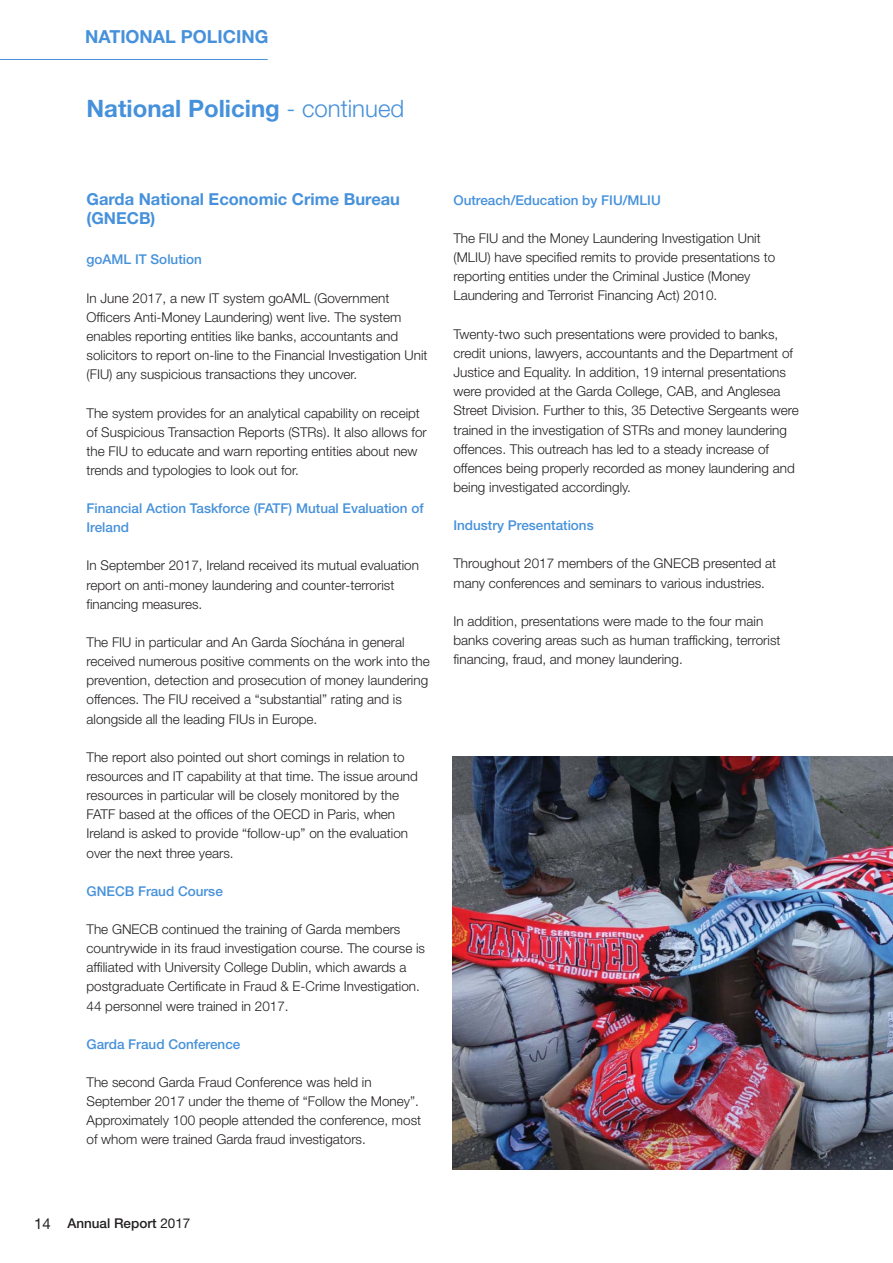
<style>
.page{position:relative;width:893px;height:1263px;background:#fff}
.page>*{position:absolute;margin:0;border:0;box-sizing:border-box;transform-origin:0 0}
.t1{font:700 24px "Helvetica Neue";color:#4691db}
.t2{font:700 18px "Helvetica Neue";color:#4691db}
.t3{font:700 16.5px/19.8px "Helvetica Neue";color:#4691db}
.t4{font:300 13.5px/19.2px "Helvetica Neue";color:#231f20}
.t5{font:500 13.5px/18.9px "Helvetica Neue";color:#4691db}
.t6{font:500 13.5px "Helvetica Neue";color:#231f20}
.s1{font-weight:300}
.s2{font-weight:400;font-size:15px}
.s3{font-weight:400}
</style>
<div class="page">
<hr style="left:0;top:59px;width:268px;height:1px;background:#4691db">
<img style="left:453px;top:756px;width:439px;height:413px">
<h2 class="t2" style="left:85px;top:30px;width:185px">NATIONAL POLICING</h2>
<h1 class="t1" style="left:87px;top:100px;width:319px">National Policing <span class="s1">- continued</span></h1>
<p class="t3" style="left:87px;top:190px;width:315px">Garda National Economic Crime Bureau (GNECB)</p>
<p class="t5" style="left:87px;top:251px;width:117px">goAML IT Solution</p>
<p class="t4" style="left:87px;top:290px;width:343px">In June 2017, a new IT system goAML (Government Officers Anti-Money Laundering) went live. The system enables reporting entities like banks, accountants and solicitors to report on-line to the Financial Investigation Unit (FIU) any suspicious transactions they uncover.</p>
<p class="t4" style="left:87px;top:404px;width:342px">The system provides for an analytical capability on receipt of Suspicious Transaction Reports (STRs). It also allows for the FIU to educate and warn reporting entities about new trends and typologies to look out for.</p>
<p class="t5" style="left:87px;top:500px;width:339px">Financial Action Taskforce (FATF) Mutual Evaluation of<br>Ireland</p>
<p class="t4" style="left:87px;top:557px;width:334px">In September 2017, Ireland received its mutual evaluation report on anti-money laundering and counter-terrorist financing measures.</p>
<p class="t4" style="left:87px;top:634px;width:345px">The FIU in particular and An Garda Síochána in general received numerous positive comments on the work into the prevention, detection and prosecution of money laundering offences. The FIU received a “substantial” rating and is alongside all the leading FIUs in Europe.</p>
<p class="t4" style="left:87px;top:749px;width:333px">The report also pointed out short comings in relation to resources and IT capability at that time. The issue around resources in particular will be closely monitored by the FATF based at the offices of the OECD in Paris, when Ireland is asked to provide “follow-up” on the evaluation over the next three years.</p>
<p class="t5" style="left:87px;top:883px;width:138px">GNECB Fraud Course</p>
<p class="t4" style="left:87px;top:921px;width:340px">The GNECB continued the training of Garda members countrywide in its fraud investigation course. The course is affiliated with University College Dublin, which awards a postgraduate Certificate in Fraud &amp; E-Crime Investigation.<br>44 personnel were trained in 2017.</p>
<p class="t5" style="left:87px;top:1036px;width:155px">Garda Fraud Conference</p>
<p class="t4" style="left:87px;top:1074px;width:336px">The second Garda Fraud Conference was held in September 2017 under the theme of “Follow the Money”.<br>Approximately 100 people attended the conference, most of whom were trained Garda fraud investigators.</p>
<p class="t5" style="left:453px;top:192px;width:209px">Outreach/Education by FIU/MLIU</p>
<p class="t4" style="left:453px;top:230px;width:323px">The FIU and the Money Laundering Investigation Unit (MLIU) have specified remits to provide presentations to reporting entities under the Criminal Justice (Money Laundering and Terrorist Financing Act) 2010.</p>
<p class="t4" style="left:453px;top:326px;width:347px">Twenty-two such presentations were provided to banks, credit unions, lawyers, accountants and the Department of Justice and Equality. In addition, 19 internal presentations were provided at the Garda College, CAB, and Anglesea Street Division. Further to this, 35 Detective Sergeants were trained in the investigation of STRs and money laundering offences. This outreach has led to a steady increase of offences being properly recorded as money laundering and being investigated accordingly.</p>
<p class="t5" style="left:453px;top:517px;width:142px">Industry Presentations</p>
<p class="t4" style="left:453px;top:555px;width:324px">Throughout 2017 members of the GNECB presented at many conferences and seminars to various industries.</p>
<p class="t4" style="left:453px;top:613px;width:329px">In addition, presentations were made to the four main banks covering areas such as human trafficking, terrorist financing, fraud, and money laundering.</p>
<p class="t6" style="left:34px;top:1218px;width:158px"><span class="s2">14</span> Annual Report <span class="s3">2017</span></p>
</div>
